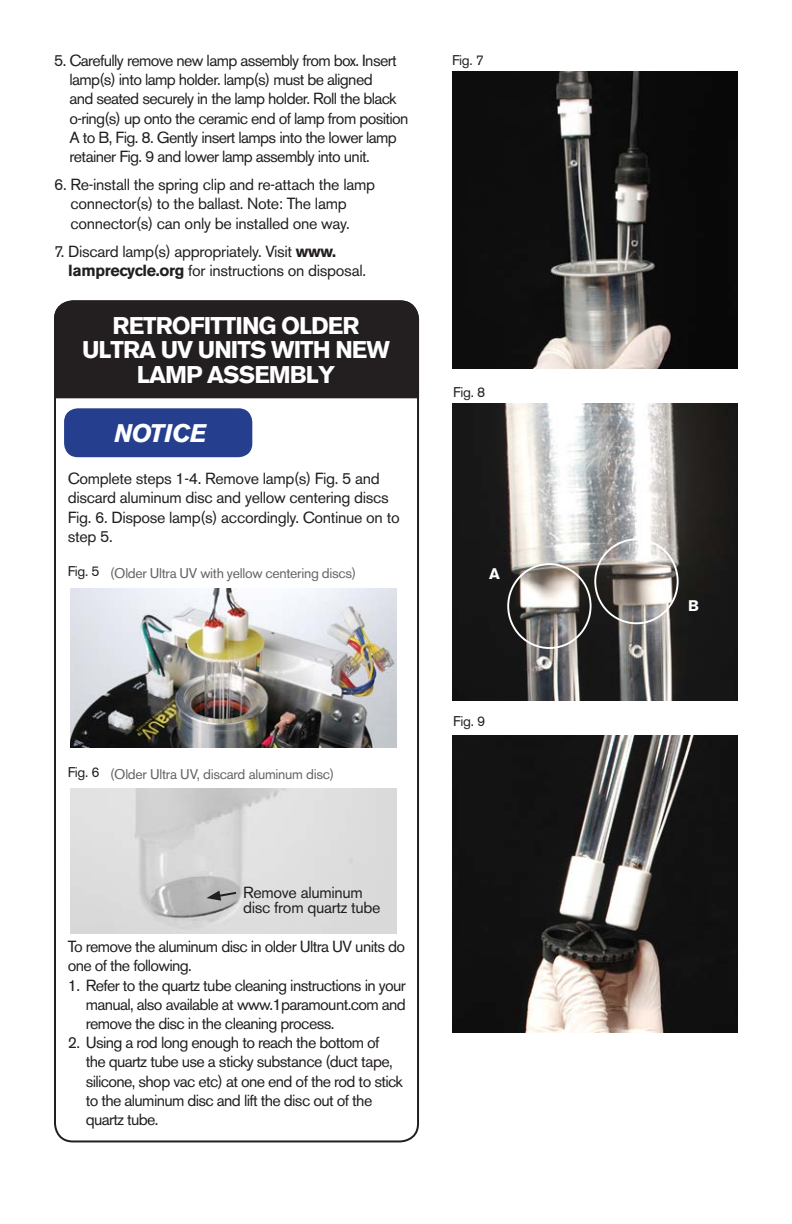
<style>
.page{position:relative;width:792px;height:1224px;background:#fff}
.page>*{position:absolute;margin:0;border:0;box-sizing:border-box;transform-origin:0 0}
.t1{font:italic 700 25.4px "Akzidenz Grotesk BE";letter-spacing:-.02em;color:#fff}
.t2{font:700 24px/24.8px "Akzidenz Grotesk BE";letter-spacing:-.04em;color:#fff;text-align:center}
.t3{font:16px/19.2px "Akzidenz Grotesk BE";letter-spacing:-.04em;color:#231f20}
.t4{font:16px/19.2px "Akzidenz Grotesk BE";letter-spacing:-.02em;color:#231f20}
.t5{font:700 15.2px "Akzidenz Grotesk BE";color:#fff}
.t6{font:14px "Akzidenz Grotesk BE";letter-spacing:-.02em;color:#636366}
.Figures{font:14px "Akzidenz Grotesk BE";letter-spacing:-.02em;color:#231f20}
.s1{font-weight:700}
</style>
<div class="page">
<img style="left:452px;top:72px;width:286px;height:296px">
<img style="left:452px;top:404px;width:286px;height:296px">
<img style="left:452px;top:736px;width:286px;height:296px">
<img style="left:71px;top:588px;width:326px;height:159px">
<img style="left:71px;top:789px;width:326px;height:144px">
<svg style="left:206px;top:891px;width:32px;height:10px"></svg>
<div style="left:54px;top:300px;width:366px;height:99px;background:#231f20"></div>
<div style="left:64px;top:408px;width:188px;height:49px;background:#253f8e;border-radius:14px"></div>
<div style="left:594px;top:538px;width:85px;height:86px;border:2px solid #fff;border-radius:50%"></div>
<div style="left:507px;top:563px;width:85px;height:86px;border:2px solid #fff;border-radius:50%"></div>
<p class="t3" style="left:69px;top:51px;width:341px;text-indent:-15px">5. Carefully remove new lamp assembly from box. Insert lamp(s) into lamp holder. lamp(s) must be aligned<br>and seated securely in the lamp holder. Roll the black o-ring(s) up onto the ceramic end of lamp from position A to B, Fig. 8. Gently insert lamps into the lower lamp retainer Fig. 9 and lower lamp assembly into unit.</p>
<p class="t4" style="left:70px;top:175px;width:306px;text-indent:-16px">6. Re-install the spring clip and re-attach the lamp connector(s) to the ballast. Note: The lamp connector(s) can only be installed one way.</p>
<p class="t4" style="left:68px;top:242px;width:300px;text-indent:-14px">7. Discard lamp(s) appropriately. Visit <span class="s1">www. lamprecycle.org</span> for instructions on disposal.</p>
<p class="t2" style="left:82px;top:313px;width:309px">RETROFITTING OLDER<br>ULTRA UV UNITS WITH NEW<br>LAMP ASSEMBLY</p>
<p class="t1" style="left:114px;top:418px;width:94px">NOTICE</p>
<p class="t4" style="left:68px;top:469px;width:334px">Complete steps 1-4. Remove lamp(s) Fig. 5 and discard aluminum disc and yellow centering discs Fig. 6. Dispose lamp(s) accordingly. Continue on to step 5.</p>
<p class="t6" style="left:110px;top:565px;width:248px">(Older Ultra UV with yellow centering discs)</p>
<p class="Figures" style="left:68px;top:562px;width:34px">Fig. 5</p>
<p class="Figures" style="left:452px;top:51px;width:34px">Fig. 7</p>
<p class="Figures" style="left:453px;top:383px;width:34px">Fig. 8</p>
<p class="t5" style="left:489px;top:565px;width:12px">A</p>
<p class="Figures" style="left:68px;top:763px;width:34px">Fig. 6</p>
<p class="t6" style="left:110px;top:766px;width:226px">(Older Ultra UV, discard aluminum disc)</p>
<p class="t4" style="left:243px;top:884px;width:139px;line-height:15.2px">Remove aluminum disc from quartz tube</p>
<p class="t3" style="left:68px;top:937px;width:339px">To remove the aluminum disc in older Ultra UV units do one of the following.</p>
<p class="t3" style="left:86px;top:975px;width:322px;text-align:justify;text-indent:-18px">1. Refer to the quartz tube cleaning instructions in your manual, also available at www.1paramount.com and remove the disc in the cleaning process.</p>
<p class="t3" style="left:86px;top:1033px;width:319px;text-indent:-18px">2. Using a rod long enough to reach the bottom of the quartz tube use a sticky substance (duct tape, silicone, shop vac etc) at one end of the rod to stick to the aluminum disc and lift the disc out of the quartz tube.</p>
<p class="Figures" style="left:453px;top:713px;width:34px">Fig. 9</p>
<p class="t5" style="left:688px;top:597px;width:12px">B</p>
</div>
